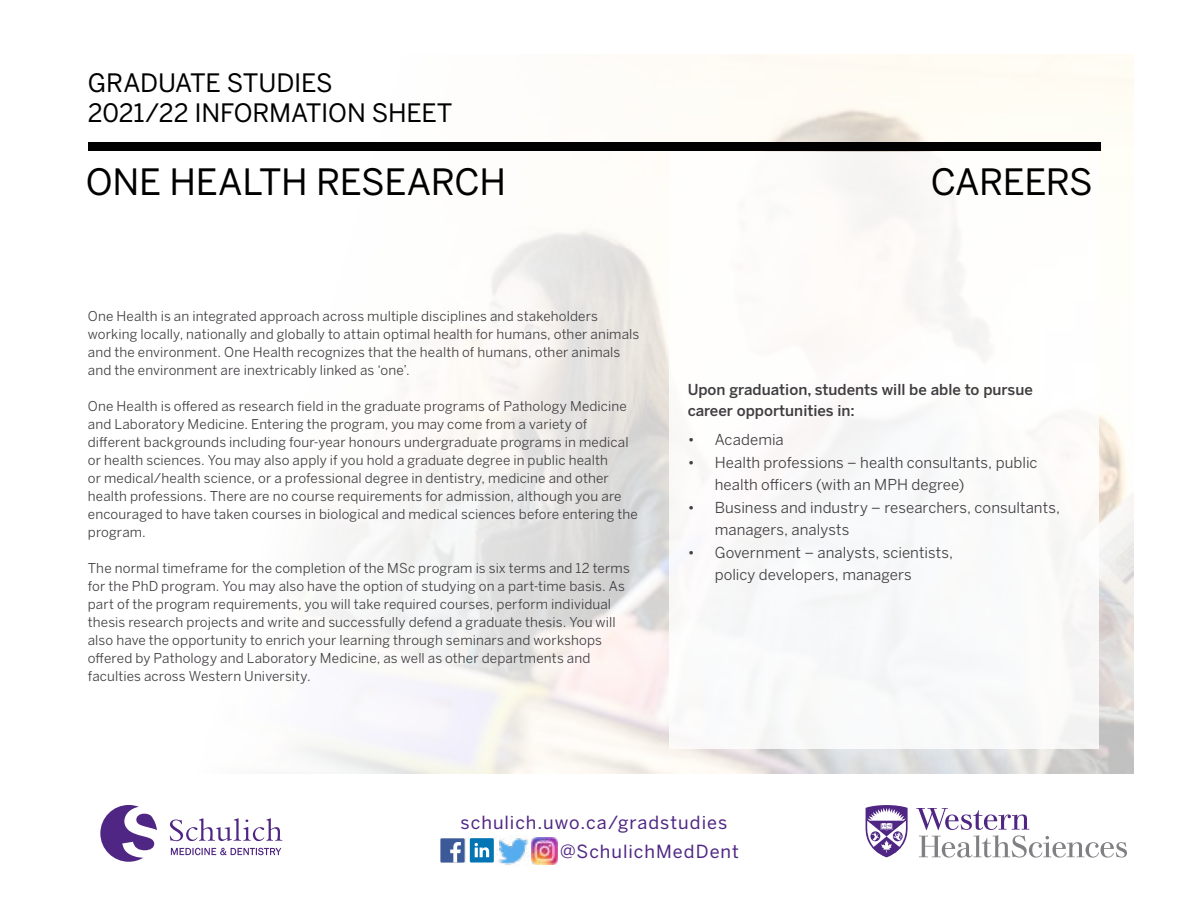
<style>
.page{position:relative;width:1188px;height:918px;background:#fff}
.page>*{position:absolute;margin:0;border:0;box-sizing:border-box;transform-origin:0 0}
.t1{font:36px "Benton Sans";letter-spacing:-.015em;color:#000}
.t2{font:25.2px/30.2px "Benton Sans";letter-spacing:-.01em;color:#000}
.t3{font:18px/28.5px "Benton Sans";letter-spacing:.055em;color:#4f2683}
.t4{font:15px/22.5px "Benton Sans";letter-spacing:.005em;color:#413e41}
.t5{font:500 15px/21px "Benton Sans";color:#413e41}
.t6{font:13.5px/18px "Benton Sans";letter-spacing:.01em;color:#413e41}
</style>
<div class="page">
<svg style="left:100px;top:805px;width:57px;height:57px"></svg>
<svg style="left:170px;top:818px;width:112px;height:23px"></svg>
<svg style="left:171px;top:848px;width:110px;height:7px"></svg>
<svg style="left:916px;top:808px;width:211px;height:50px"></svg>
<svg style="left:866px;top:805px;width:42px;height:52px"></svg>
<div style="left:440px;top:838px;width:25px;height:25px;background:#3c5a99"></div>
<svg style="left:450px;top:842px;width:11px;height:21px"></svg>
<img style="left:497px;top:836px;width:37px;height:29px">
<img style="left:531px;top:837px;width:26px;height:27px">
<svg style="left:470px;top:838px;width:24px;height:25px"></svg>
<img style="left:301px;top:54px;width:833px;height:720px">
<div style="left:88px;top:142px;width:1012px;height:9px;background:#000"></div>
<div style="left:670px;top:152px;width:429px;height:596px;background:#fff"></div>
<h2 class="t2" style="left:88px;top:67px;width:366px">GRADUATE STUDIES<br>2021/22 INFORMATION SHEET</h2>
<h1 class="t1" style="left:86px;top:160px;width:422px">ONE HEALTH RESEARCH</h1>
<p class="t6" style="left:88px;top:307px;width:553px">One Health is an integrated approach across multiple disciplines and stakeholders working locally, nationally and globally to attain optimal health for humans, other animals and the environment. One Health recognizes that the health of humans, other animals and the environment are inextricably linked as ‘one’.</p>
<p class="t6" style="left:88px;top:397px;width:552px">One Health is offered as research field in the graduate programs of Pathology Medicine and Laboratory Medicine. Entering the program, you may come from a variety of different backgrounds including four-year honours undergraduate programs in medical or health sciences. You may also apply if you hold a graduate degree in public health<br>or medical/health science, or a professional degree in dentistry, medicine and other health professions. There are no course requirements for admission, although you are encouraged to have taken courses in biological and medical sciences before entering the program.</p>
<p class="t6" style="left:88px;top:559px;width:544px">The normal timeframe for the completion of the MSc program is six terms and 12 terms for the PhD program. You may also have the option of studying on a part-time basis. As part of the program requirements, you will take required courses, perform individual thesis research projects and write and successfully defend a graduate thesis. You will also have the opportunity to enrich your learning through seminars and workshops offered by Pathology and Laboratory Medicine, as well as other departments and faculties across Western University.</p>
<h1 class="t1" style="left:931px;top:160px;width:164px">CAREERS</h1>
<p class="t5" style="left:688px;top:379px;width:347px">Upon graduation, students will be able to pursue career opportunities in:</p>
<p class="t4" style="left:688px;top:429px;width:98px">• Academia</p>
<p class="t4" style="left:715px;top:451px;width:324px;text-indent:-27px">• Health professions – health consultants, public health officers (with an MPH degree)</p>
<p class="t4" style="left:715px;top:496px;width:347px;text-indent:-27px">• Business and industry – researchers, consultants, managers, analysts</p>
<p class="t4" style="left:715px;top:541px;width:240px;text-indent:-27px">• Government – analysts, scientists, policy developers, managers</p>
<h3 class="t3" style="left:560px;top:808px;width:180px;text-indent:-99px">schulich.uwo.ca/gradstudies @SchulichMedDent</h3>
</div>
